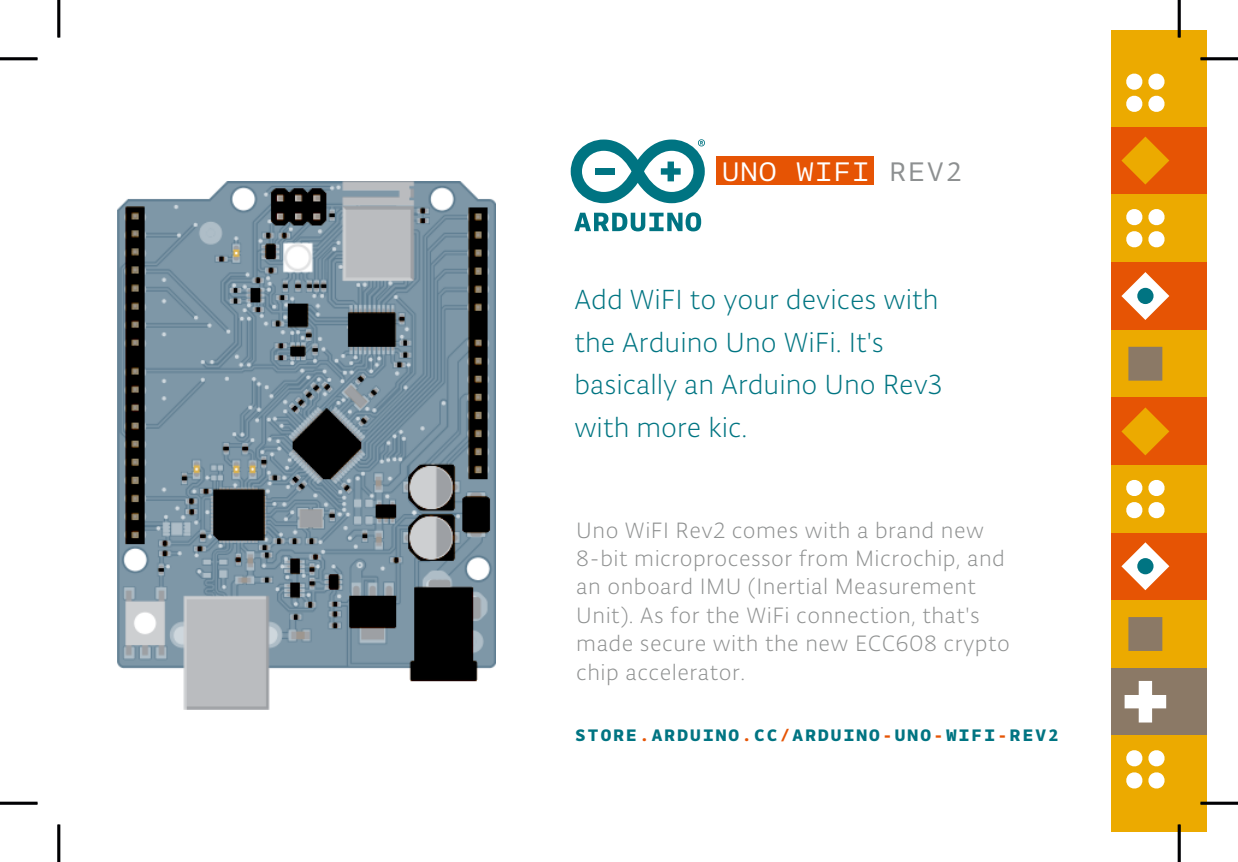
<style>
.page{position:relative;width:1238px;height:862px;background:#fff}
.page>*{position:absolute;margin:0;border:0;box-sizing:border-box;transform-origin:0 0}
.t1{font:300 29.5px/42.5px "Typonine Sans Pro";color:#007582}
.t2{font:28.5px "Tynine Sans Mono Pro";letter-spacing:.05em;color:#fff}
.t3{font:300 23.75px/28.5px "Typonine Sans";letter-spacing:.02em;color:#8f9191}
.t4{font:17.75px "Tynine Sans Mono Bld";letter-spacing:.12em;color:#007482}
.s1{color:#8d9091}
.s2{color:#e65404}
</style>
<div class="page">
<div style="left:1111px;top:668px;width:96px;height:67px;background:#8b7966"></div>
<svg style="left:1124px;top:681px;width:41px;height:41px"></svg>
<div style="left:1111px;top:600px;width:96px;height:67px;background:#ecaa00"></div>
<div style="left:1128px;top:617px;width:34px;height:34px;background:#8b7966"></div>
<div style="left:1111px;top:532px;width:96px;height:68px;background:#e65404"></div>
<svg style="left:1121px;top:542px;width:48px;height:48px"></svg>
<div style="left:1111px;top:735px;width:96px;height:96px;background:#ecaa00"></div>
<div style="left:1111px;top:330px;width:96px;height:67px;background:#ecaa00"></div>
<div style="left:1128px;top:347px;width:34px;height:33px;background:#8b7966"></div>
<div style="left:1111px;top:397px;width:96px;height:68px;background:#e65404"></div>
<svg style="left:1121px;top:407px;width:48px;height:48px"></svg>
<div style="left:1111px;top:262px;width:96px;height:68px;background:#e65404"></div>
<svg style="left:1121px;top:272px;width:48px;height:48px"></svg>
<div style="left:1111px;top:465px;width:96px;height:68px;background:#ecaa00"></div>
<div style="left:1111px;top:127px;width:96px;height:67px;background:#e65404"></div>
<svg style="left:1121px;top:137px;width:48px;height:47px"></svg>
<div style="left:1111px;top:194px;width:96px;height:68px;background:#ecaa00"></div>
<div style="left:1137px;top:288px;width:16px;height:16px;background:#007482;border-radius:50%"></div>
<div style="left:1137px;top:558px;width:16px;height:16px;background:#007482;border-radius:50%"></div>
<svg style="left:1126px;top:750px;width:39px;height:39px"></svg>
<svg style="left:1126px;top:480px;width:39px;height:39px"></svg>
<svg style="left:1126px;top:209px;width:39px;height:39px"></svg>
<div style="left:1111px;top:30px;width:95px;height:97px;background:#ecaa00"></div>
<svg style="left:1126px;top:73px;width:39px;height:39px"></svg>
<hr style="left:0;top:57px;width:38px;height:3px;background:#000005">
<hr style="left:1200px;top:57px;width:37px;height:3px;background:#000005">
<hr style="left:0;top:801px;width:38px;height:3px;background:#000005">
<hr style="left:1200px;top:801px;width:37px;height:3px;background:#000005">
<hr style="left:57px;top:0;width:3px;height:37px;background:#000005">
<hr style="left:57px;top:824px;width:3px;height:38px;background:#000005">
<hr style="left:1177px;top:0;width:3px;height:37px;background:#000005">
<hr style="left:1177px;top:824px;width:3px;height:38px;background:#000005">
<hr style="left:0;top:58px;width:38px;height:1px;background:#000">
<hr style="left:1200px;top:58px;width:37px;height:1px;background:#000">
<hr style="left:0;top:802px;width:38px;height:1px;background:#000">
<hr style="left:1200px;top:802px;width:37px;height:1px;background:#000">
<hr style="left:58px;top:0;width:1px;height:37px;background:#000">
<hr style="left:58px;top:824px;width:1px;height:38px;background:#000">
<hr style="left:1178px;top:0;width:1px;height:37px;background:#000">
<hr style="left:1178px;top:824px;width:1px;height:38px;background:#000">
<img style="left:117px;top:181px;width:379px;height:528px">
<svg style="left:574px;top:212px;width:127px;height:19px"></svg>
<svg style="left:570px;top:139px;width:135px;height:64px"></svg>
<div style="left:716px;top:156px;width:157px;height:29px;background:#e65404"></div>
<p class="t2" style="left:722px;top:154px;width:242px">UNO WIFI <span class="s1">REV2</span></p>
<p class="t1" style="left:574px;top:281px;width:369px">Add WiFI to your devices with the Arduino Uno WiFi. It's basically an Arduino Uno Rev3 with more kic.</p>
<p class="t3" style="left:576px;top:517px;width:435px">Uno WiFI Rev2 comes with a brand new 8-bit microprocessor from Microchip, and an onboard IMU (Inertial Measurement Unit). As for the WiFi connection, that's made secure with the new ECC608 crypto chip accelerator.</p>
<p class="t4" style="left:575px;top:724px;width:485px">STORE<span class="s2">.</span>ARDUINO<span class="s2">.</span>CC<span class="s2">/</span>ARDUINO<span class="s2">-</span>UNO<span class="s2">-</span>WIFI<span class="s2">-</span>REV2</p>
</div>
